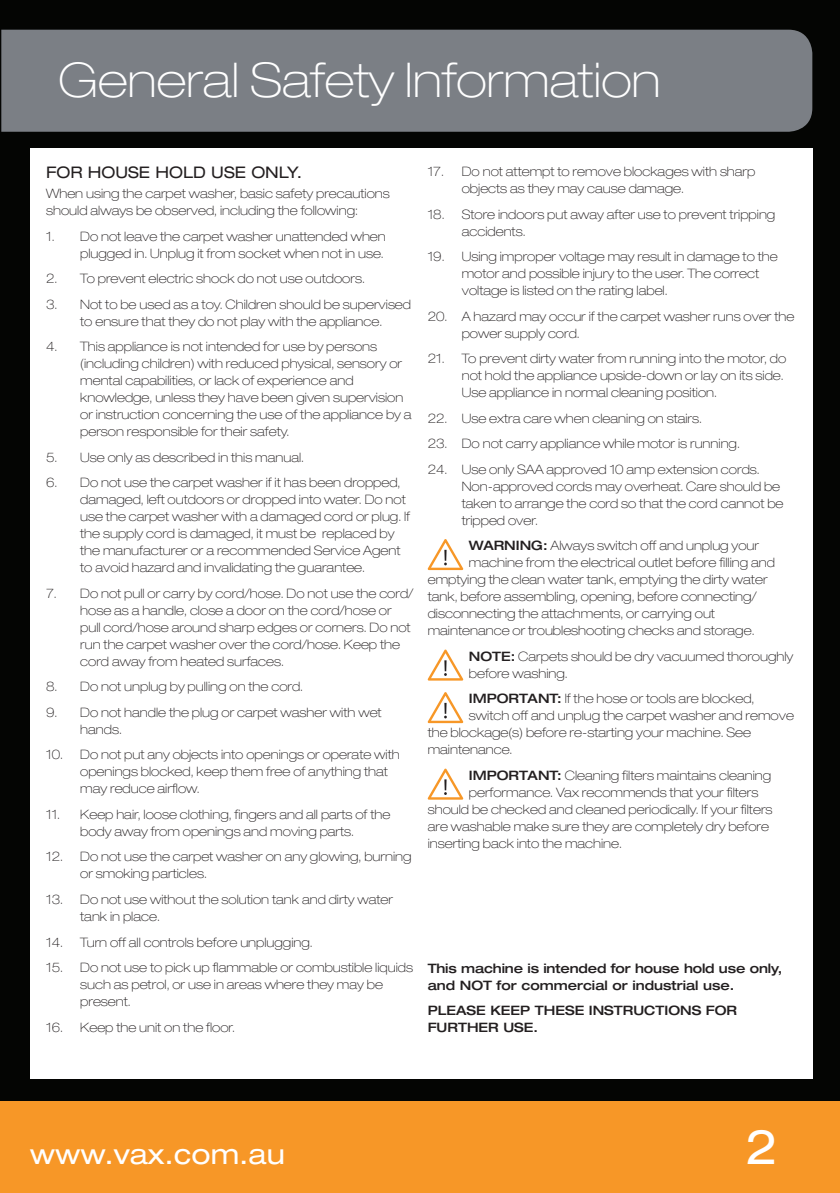
<style>
.page{position:relative;width:840px;height:1193px;background:#fff}
.page>*{position:absolute;margin:0;border:0;box-sizing:border-box;transform-origin:0 0}
.t1{font:100 expanded 48px "Helvetica Neue";color:#fff}
.t2{font:expanded 48px "Helvetica Neue";color:#fff}
.t3{font:expanded 28px "Helvetica Neue";color:#fff}
.t4{font:expanded 16px "Helvetica Neue";color:#231f20}
.t5{font:100 expanded 13px/17px "Helvetica Neue";color:#231f20}
.t6{font:500 expanded 13px/17px "Helvetica Neue";color:#231f20}
.s1{font-weight:500}
</style>
<div class="page">
<hr style="left:0;top:0;width:1px;height:1193px;background:#040503">
<div style="left:1px;top:0;width:839px;height:1193px;background:#040503"></div>
<div style="left:3px;top:1101px;width:837px;height:92px;background:#f79727"></div>
<div style="left:1px;top:30px;width:811px;height:102px;background:#7b7f85"></div>
<div style="left:30px;top:149px;width:782px;height:929px;background:#fff"></div>
<svg style="left:428px;top:539px;width:35px;height:31px"></svg>
<svg style="left:428px;top:649px;width:35px;height:31px"></svg>
<svg style="left:428px;top:692px;width:35px;height:31px"></svg>
<svg style="left:428px;top:768px;width:35px;height:31px"></svg>
<svg style="left:0;top:1101px;width:3px;height:92px"></svg>
<h1 class="t1" style="left:58px;top:51px;width:604px">General Safety Information</h1>
<p class="t4" style="left:46px;top:163px;width:257px">FOR HOUSE HOLD USE ONLY.</p>
<p class="t5" style="left:46px;top:185px;width:345px">When using the carpet washer, basic safety precautions should always be observed, including the following:</p>
<p class="t5" style="left:46px;top:227px;width:341px;text-align:right">1. Do not leave the carpet washer unattended when plugged in. Unplug it from socket when not in use.</p>
<p class="t5" style="left:46px;top:270px;width:320px">2. To prevent electric shock do not use outdoors.</p>
<p class="t5" style="left:46px;top:295px;width:366px;text-align:center">3. Not to be used as a toy. Children should be supervised to ensure that they do not play with the appliance.</p>
<p class="t5" style="left:80px;top:338px;width:333px;text-indent:-34px">4. This appliance is not intended for use by persons (including children) with reduced physical, sensory or mental capabilities, or lack of experience and knowledge, unless they have been given supervision or instruction concerning the use of the appliance by a person responsible for their safety.</p>
<p class="t5" style="left:46px;top:448px;width:259px">5. Use only as described in this manual.</p>
<p class="t5" style="left:80px;top:474px;width:331px;text-indent:-34px">6. Do not use the carpet washer if it has been dropped, damaged, left outdoors or dropped into water. Do not use the carpet washer with a damaged cord or plug. If the supply cord is damaged, it must be replaced by the manufacturer or a recommended Service Agent to avoid hazard and invalidating the guarantee.</p>
<p class="t5" style="left:80px;top:584px;width:335px;text-indent:-34px">7. Do not pull or carry by cord/hose. Do not use the cord/ hose as a handle, close a door on the cord/hose or pull cord/hose around sharp edges or corners. Do not run the carpet washer over the cord/hose. Keep the cord away from heated surfaces.</p>
<p class="t5" style="left:46px;top:678px;width:258px">8. Do not unplug by pulling on the cord.</p>
<p class="t5" style="left:80px;top:703px;width:303px;text-indent:-34px">9. Do not handle the plug or carpet washer with wet hands.</p>
<p class="t5" style="left:80px;top:746px;width:321px;text-indent:-34px">10. Do not put any objects into openings or operate with openings blocked, keep them free of anything that may reduce airflow.</p>
<p class="t5" style="left:46px;top:805px;width:346px;text-align:center">11. Keep hair, loose clothing, fingers and all parts of the body away from openings and moving parts.</p>
<p class="t5" style="left:80px;top:848px;width:333px;text-indent:-34px">12. Do not use the carpet washer on any glowing, burning or smoking particles.</p>
<p class="t5" style="left:80px;top:890px;width:314px;text-indent:-34px">13. Do not use without the solution tank and dirty water tank in place.</p>
<p class="t5" style="left:46px;top:933px;width:268px">14. Turn off all controls before unplugging.</p>
<p class="t5" style="left:80px;top:958px;width:334px;text-indent:-34px">15. Do not use to pick up flammable or combustible liquids such as petrol, or use in areas where they may be present.</p>
<p class="t5" style="left:46px;top:1018px;width:190px">16. Keep the unit on the floor.</p>
<p class="t5" style="left:462px;top:163px;width:295px;text-indent:-34px">17. Do not attempt to remove blockages with sharp objects as they may cause damage.</p>
<p class="t5" style="left:462px;top:205px;width:315px;text-indent:-34px">18. Store indoors put away after use to prevent tripping accidents.</p>
<p class="t5" style="left:462px;top:248px;width:317px;text-indent:-34px">19. Using improper voltage may result in damage to the motor and possible injury to the user. The correct voltage is listed on the rating label.</p>
<p class="t5" style="left:462px;top:307px;width:334px;text-indent:-34px">20. A hazard may occur if the carpet washer runs over the power supply cord.</p>
<p class="t5" style="left:462px;top:350px;width:326px;text-indent:-34px">21. To prevent dirty water from running into the motor, do not hold the appliance upside-down or lay on its side.<br>Use appliance in normal cleaning position.</p>
<p class="t5" style="left:428px;top:409px;width:276px">22. Use extra care when cleaning on stairs.</p>
<p class="t5" style="left:428px;top:435px;width:314px">23. Do not carry appliance while motor is running.</p>
<p class="t5" style="left:462px;top:460px;width:323px;text-indent:-34px">24. Use only SAA approved 10 amp extension cords.<br>Non-approved cords may overheat. Care should be taken to arrange the cord so that the cord cannot be tripped over.</p>
<p class="t5" style="left:469px;top:537px;width:292px"><span class="s1">WARNING:</span> Always switch off and unplug your</p>
<p class="t5" style="left:469px;top:554px;width:307px">machine from the electrical outlet before filling and</p>
<p class="t5" style="left:428px;top:571px;width:341px">emptying the clean water tank, emptying the dirty water</p>
<p class="t5" style="left:428px;top:588px;width:331px">tank, before assembling, opening, before connecting/</p>
<p class="t5" style="left:428px;top:605px;width:289px">disconnecting the attachments, or carrying out</p>
<p class="t5" style="left:428px;top:622px;width:328px">maintenance or troubleshooting checks and storage.</p>
<p class="t5" style="left:469px;top:647px;width:326px"><span class="s1">NOTE:</span> Carpets should be dry vacuumed thoroughly before washing.</p>
<p class="t5" style="left:469px;top:690px;width:287px"><span class="s1">IMPORTANT:</span> If the hose or tools are blocked,</p>
<p class="t5" style="left:469px;top:707px;width:326px">switch off and unplug the carpet washer and remove</p>
<p class="t5" style="left:428px;top:724px;width:325px">the blockage(s) before re-starting your machine. See</p>
<p class="t5" style="left:428px;top:741px;width:86px">maintenance.</p>
<p class="t5" style="left:469px;top:766px;width:304px"><span class="s1">IMPORTANT:</span> Cleaning filters maintains cleaning</p>
<p class="t5" style="left:469px;top:783px;width:291px">performance. Vax recommends that your filters</p>
<p class="t5" style="left:428px;top:800px;width:346px">should be checked and cleaned periodically. If your filters</p>
<p class="t5" style="left:428px;top:817px;width:343px">are washable make sure they are completely dry before</p>
<p class="t5" style="left:428px;top:834px;width:196px">inserting back into the machine.</p>
<p class="t6" style="left:428px;top:959px;width:356px">This machine is intended for house hold use only, and NOT for commercial or industrial use.</p>
<p class="t6" style="left:428px;top:1001px;width:311px">PLEASE KEEP THESE INSTRUCTIONS FOR<br>FURTHER USE.</p>
<h2 class="t3" style="left:30px;top:1137px;width:257px">www.vax.com.au</h2>
<h1 class="t2" style="left:746px;top:1117px;width:34px">2</h1>
</div>
